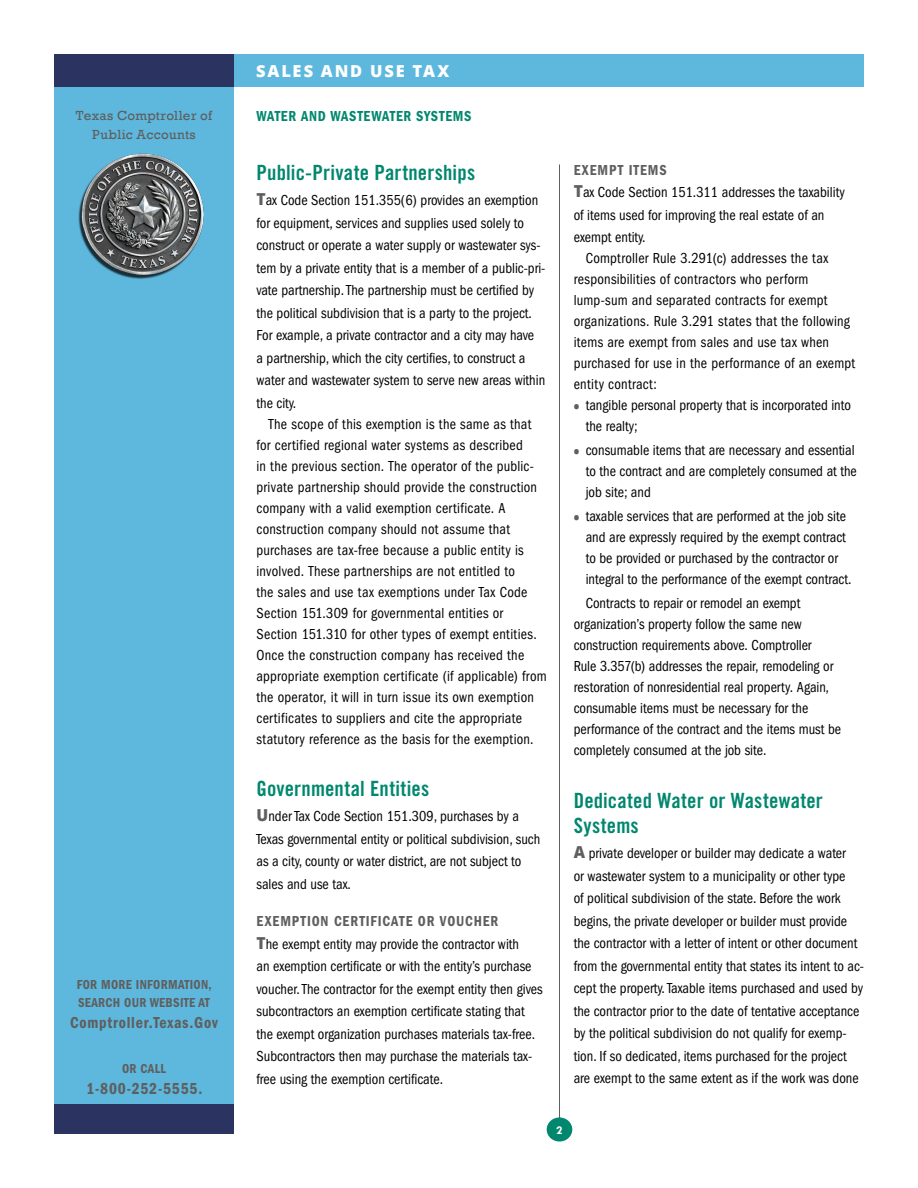
<style>
.page{position:relative;width:918px;height:1188px;background:#fff}
.page>*{position:absolute;margin:0;border:0;box-sizing:border-box;transform-origin:0 0}
.t1{font:21px/25.3px "Trade Gothic LT Std Bd Cn 20";letter-spacing:.01em;color:#00876e}
.t2{font:16.5px "ITC Franklin Gothic Std Dm Cd";letter-spacing:.05em;color:#5f5f5f;scale:.95 1}
.t3{font:800 16.5px "Open Sans";letter-spacing:.115em;color:#fff}
.t4{font:condensed 15px/22.5px "ITC Franklin Gothic Std";color:#000;scale:.95 1}
.t5{font:condensed 15px/21px "ITC Franklin Gothic Std";letter-spacing:.02em;color:#000;scale:.95 1}
.t6{font:15px "ITC Franklin Gothic Std Dm Cd";letter-spacing:.07em;color:#5f5f5f;scale:.95 1}
.t7{font:15px "ITC Franklin Gothic Std Dm Cd";letter-spacing:.05em;color:#00876e;scale:.95 1}
.t8{font:13.5px/18px "ITC Franklin Gothic Std Dm Cd";letter-spacing:.025em;color:#5f5f5f;scale:.95 1}
.t9{font:13.5px/19.5px "Rockwell";letter-spacing:.025em;color:#5f5f5f;text-align:center}
.t10{font:700 12px "Tw Cen";color:#fff}
.s1{font-family:"Open Sans";font-weight:800;font-stretch:normal;font-size:16.5px;color:#5f5f5f}
.s2{font-family:"Open Sans";font-weight:800;font-stretch:normal;color:#5f5f5f}
</style>
<div class="page">
<div style="left:54px;top:82px;width:180px;height:1052px;background:#5eb8de"></div>
<hr style="left:559px;top:164px;width:1px;height:966px;background:#5f5f5f">
<div style="left:547px;top:1117px;width:25px;height:25px;background:#00876e;border-radius:50%"></div>
<div style="left:54px;top:54px;width:180px;height:32px;background:#2b3461"></div>
<img style="left:78px;top:153px;width:126px;height:126px">
<div style="left:234px;top:54px;width:630px;height:32px;background:#5eb8de"></div>
<div style="left:54px;top:1105px;width:180px;height:29px;background:#2b3461"></div>
<p class="t9" style="left:76px;top:106px;width:138px">Texas Comptroller of<br>Public Accounts</p>
<p class="t8" style="left:77px;top:975px;width:144px">FOR MORE INFORMATION,<br>SEARCH OUR WEBSITE AT</p>
<p class="t2" style="left:70px;top:1013px;width:157px">Comptroller.Texas.Gov</p>
<p class="t8" style="left:122px;top:1059px;width:48px">OR CALL</p>
<p class="t2" style="left:86px;top:1079px;width:124px">1-800-252-5555.</p>
<p class="t3" style="left:256px;top:58px;width:195px">SALES AND USE TAX</p>
<p class="t7" style="left:256px;top:107px;width:228px">WATER AND WASTEWATER SYSTEMS</p>
<h3 class="t1" style="left:256px;top:159px;width:220px">Public-Private Partnerships</h3>
<p class="t4" style="left:256px;top:189px;width:306px"><span class="s1">T</span>ax Code Section 151.355(6) provides an exemption for equipment, services and supplies used solely to construct or operate a water supply or wastewater sys&shy;tem by a private entity that is a member of a public-pri&shy;vate partnership. The partnership must be certified by the political subdivision that is a party to the project.<br>For example, a private contractor and a city may have<br>a partnership, which the city certifies, to construct a water and wastewater system to serve new areas within the city.</p>
<p class="t5" style="left:256px;top:413px;width:307px;text-indent:12px">The scope of this exemption is the same as that for certified regional water systems as described<br>in the previous section. The operator of the public&shy;private partnership should provide the construction company with a valid exemption certificate. A construction company should not assume that purchases are tax-free because a public entity is involved. These partnerships are not entitled to<br>the sales and use tax exemptions under Tax Code Section 151.309 for governmental entities or Section 151.310 for other types of exempt entities.<br>Once the construction company has received the appropriate exemption certificate (if applicable) from the operator, it will in turn issue its own exemption certificates to suppliers and cite the appropriate statutory reference as the basis for the exemption.</p>
<h3 class="t1" style="left:256px;top:776px;width:174px">Governmental Entities</h3>
<p class="t4" style="left:256px;top:805px;width:300px"><span class="s1">U</span>nder Tax Code Section 151.309, purchases by a Texas governmental entity or political subdivision, such as a city, county or water district, are not subject to sales and use tax.</p>
<h4 class="t6" style="left:256px;top:913px;width:256px">EXEMPTION CERTIFICATE OR VOUCHER</h4>
<p class="t4" style="left:256px;top:933px;width:303px"><span class="s1">T</span>he exempt entity may provide the contractor with<br>an exemption certificate or with the entity’s purchase voucher. The contractor for the exempt entity then gives subcontractors an exemption certificate stating that the exempt organization purchases materials tax-free.<br>Subcontractors then may purchase the materials tax&shy;free using the exemption certificate.</p>
<h4 class="t6" style="left:574px;top:161px;width:99px">EXEMPT ITEMS</h4>
<p class="t4" style="left:574px;top:181px;width:287px"><span class="s1">T</span>ax Code Section 151.311 addresses the taxability of items used for improving the real estate of an exempt entity.</p>
<p class="t5" style="left:574px;top:248px;width:298px;text-indent:12px">Comptroller Rule 3.291(c) addresses the tax responsibilities of contractors who perform lump-sum and separated contracts for exempt organizations. Rule 3.291 states that the following items are exempt from sales and use tax when purchased for use in the performance of an exempt entity contract:</p>
<p class="t4" style="left:586px;top:395px;width:281px;line-height:21px;text-indent:-12px"><span class="s2">•</span> tangible personal property that is incorporated into the realty;</p>
<p class="t4" style="left:586px;top:440px;width:287px;line-height:21px;text-indent:-12px"><span class="s2">•</span> consumable items that are necessary and essential to the contract and are completely consumed at the job site; and</p>
<p class="t4" style="left:586px;top:506px;width:281px;line-height:21px;text-indent:-12px"><span class="s2">•</span> taxable services that are performed at the job site and are expressly required by the exempt contract to be provided or purchased by the contractor or integral to the performance of the exempt contract.</p>
<p class="t4" style="left:574px;top:593px;width:283px;line-height:21px;text-indent:12px">Contracts to repair or remodel an exempt organization’s property follow the same new construction requirements above. Comptroller<br>Rule 3.357(b) addresses the repair, remodeling or restoration of nonresidential real property. Again, consumable items must be necessary for the performance of the contract and the items must be completely consumed at the job site.</p>
<h3 class="t1" style="left:574px;top:787px;width:251px">Dedicated Water or Wastewater<br>Systems</h3>
<p class="t4" style="left:574px;top:842px;width:307px"><span class="s1">A</span> private developer or builder may dedicate a water<br>or wastewater system to a municipality or other type<br>of political subdivision of the state. Before the work begins, the private developer or builder must provide the contractor with a letter of intent or other document from the governmental entity that states its intent to ac&shy;cept the property. Taxable items purchased and used by the contractor prior to the date of tentative acceptance by the political subdivision do not qualify for exemp&shy;tion. If so dedicated, items purchased for the project are exempt to the same extent as if the work was done</p>
<p class="t10" style="left:556px;top:1123px;width:8px">2</p>
</div>
